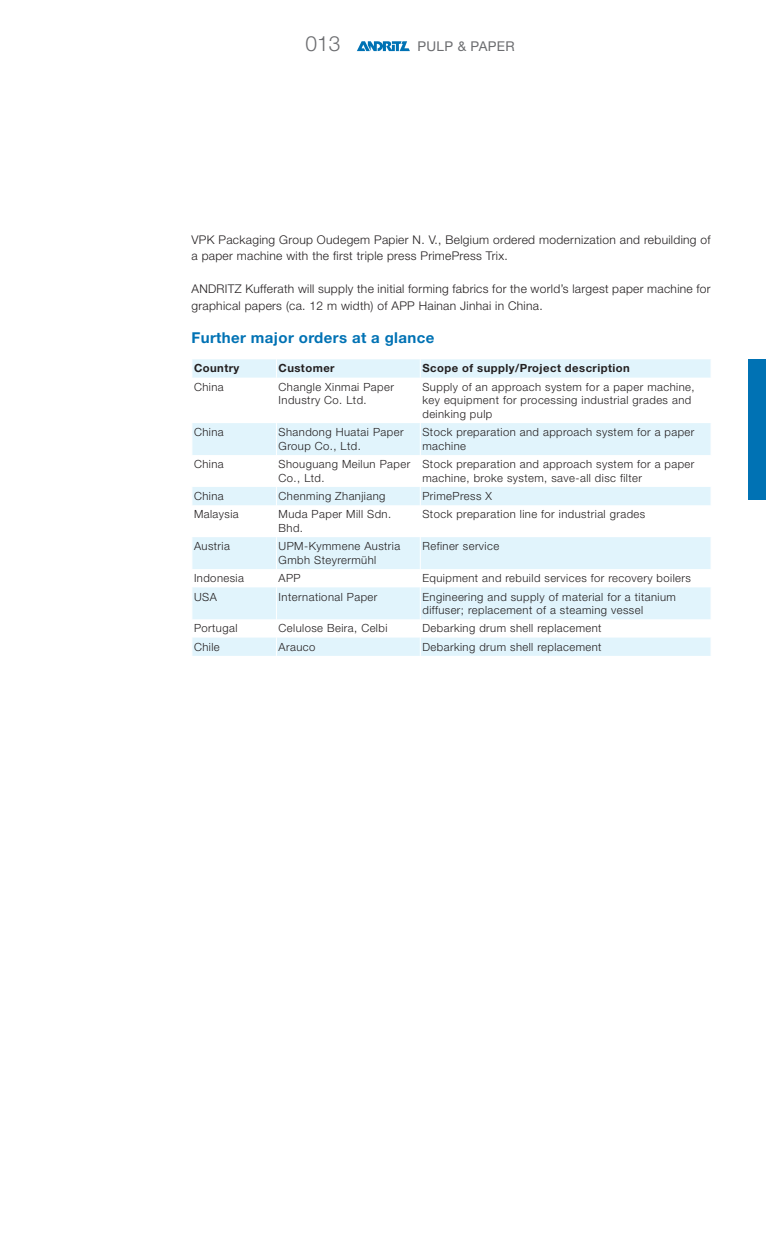
<style>
.page{position:relative;width:766px;height:1234px;background:#fff}
.page>*{position:absolute;margin:0;border:0;box-sizing:border-box;transform-origin:0 0}
.t1{font:300 21px "Helvetica Neue";color:#6c6d70}
.LAUFTEXT_GB{font:700 15px "Helvetica Neue";letter-spacing:.025em;color:#0072b4}
.t2{font:13.5px "Helvetica Neue";letter-spacing:.025em;color:#6c6d70}
.LAUFTEXT_GB-2{font:300 12px/16.5px "Helvetica Neue";letter-spacing:.025em;color:#231f20}
.andritz_COPY{font:300 11.25px/13.5px "Helvetica Neue";letter-spacing:.04em;color:#231f20}
.andritz_COPY-2{font:700 11.25px "Helvetica Neue";letter-spacing:.04em;color:#231f20}
</style>
<div class="page">
<svg style="left:357px;top:41px;width:53px;height:10px"></svg>
<div style="left:748px;top:359px;width:17px;height:140px;background:#0072b4"></div>
<svg style="left:192px;top:359px;width:518px;height:296px"></svg>
<svg style="left:276px;top:359px;width:1px;height:18px"></svg>
<svg style="left:420px;top:359px;width:1px;height:18px"></svg>
<svg style="left:710px;top:359px;width:1px;height:18px"></svg>
<hr style="left:276px;top:377px;width:1px;height:46px;background:#fff">
<hr style="left:420px;top:377px;width:1px;height:46px;background:#fff">
<hr style="left:276px;top:423px;width:1px;height:32px;background:#fff">
<hr style="left:420px;top:423px;width:1px;height:32px;background:#fff">
<hr style="left:276px;top:455px;width:1px;height:32px;background:#fff">
<hr style="left:420px;top:455px;width:1px;height:32px;background:#fff">
<svg style="left:276px;top:487px;width:1px;height:18px"></svg>
<svg style="left:420px;top:487px;width:1px;height:18px"></svg>
<svg style="left:710px;top:487px;width:1px;height:18px"></svg>
<hr style="left:276px;top:505px;width:1px;height:32px;background:#fff">
<hr style="left:420px;top:505px;width:1px;height:32px;background:#fff">
<hr style="left:276px;top:537px;width:1px;height:32px;background:#fff">
<hr style="left:420px;top:537px;width:1px;height:32px;background:#fff">
<svg style="left:276px;top:569px;width:1px;height:18px"></svg>
<svg style="left:420px;top:569px;width:1px;height:18px"></svg>
<hr style="left:276px;top:587px;width:1px;height:32px;background:#fff">
<hr style="left:420px;top:587px;width:1px;height:32px;background:#fff">
<svg style="left:276px;top:619px;width:1px;height:36px"></svg>
<svg style="left:420px;top:619px;width:1px;height:36px"></svg>
<svg style="left:710px;top:638px;width:1px;height:18px"></svg>
<h1 class="t1" style="left:305px;top:31px;width:35px">013</h1>
<p class="t2" style="left:417px;top:38px;width:99px">PULP &amp; PAPER</p>
<p class="LAUFTEXT_GB-2" style="left:191px;top:231px;width:520px">VPK Packaging Group Oudegem Papier N. V., Belgium ordered modernization and rebuilding of a paper machine with the first triple press PrimePress Trix.</p>
<p class="LAUFTEXT_GB-2" style="left:191px;top:280px;width:520px">ANDRITZ Kufferath will supply the initial forming fabrics for the world’s largest paper machine for graphical papers (ca. 12 m width) of APP Hainan Jinhai in China.</p>
<p class="LAUFTEXT_GB" style="left:191px;top:328px;width:244px">Further major orders at a glance</p>
<p class="andritz_COPY-2" style="left:194px;top:361px;width:47px">Country</p>
<p class="andritz_COPY-2" style="left:278px;top:361px;width:57px">Customer</p>
<p class="andritz_COPY-2" style="left:422px;top:361px;width:209px">Scope of supply/Project description</p>
<p class="andritz_COPY" style="left:194px;top:379px;width:31px">China</p>
<p class="andritz_COPY" style="left:278px;top:379px;width:117px">Changle Xinmai Paper<br>Industry Co. Ltd.</p>
<p class="andritz_COPY" style="left:422px;top:379px;width:273px">Supply of an approach system for a paper machine, key equipment for processing industrial grades and deinking pulp</p>
<p class="andritz_COPY" style="left:194px;top:425px;width:31px">China</p>
<p class="andritz_COPY" style="left:278px;top:425px;width:126px">Shandong Huatai Paper<br>Group Co., Ltd.</p>
<p class="andritz_COPY" style="left:422px;top:425px;width:273px">Stock preparation and approach system for a paper machine</p>
<p class="andritz_COPY" style="left:194px;top:457px;width:31px">China</p>
<p class="andritz_COPY" style="left:278px;top:457px;width:133px">Shouguang Meilun Paper<br>Co., Ltd.</p>
<p class="andritz_COPY" style="left:422px;top:457px;width:273px">Stock preparation and approach system for a paper machine, broke system, save-all disc filter</p>
<p class="andritz_COPY" style="left:194px;top:489px;width:31px">China</p>
<p class="andritz_COPY" style="left:278px;top:489px;width:108px">Chenming Zhanjiang</p>
<p class="andritz_COPY" style="left:422px;top:489px;width:71px">PrimePress X</p>
<p class="andritz_COPY" style="left:194px;top:507px;width:46px">Malaysia</p>
<p class="andritz_COPY" style="left:278px;top:507px;width:114px">Muda Paper Mill Sdn.<br>Bhd.</p>
<p class="andritz_COPY" style="left:422px;top:507px;width:224px">Stock preparation line for industrial grades</p>
<p class="andritz_COPY" style="left:194px;top:539px;width:37px">Austria</p>
<p class="andritz_COPY" style="left:278px;top:539px;width:123px">UPM-Kymmene Austria<br>Gmbh Steyrermühl</p>
<p class="andritz_COPY" style="left:422px;top:539px;width:78px">Refiner service</p>
<p class="andritz_COPY" style="left:194px;top:571px;width:51px">Indonesia</p>
<p class="andritz_COPY" style="left:278px;top:571px;width:24px">APP</p>
<p class="andritz_COPY" style="left:422px;top:571px;width:270px">Equipment and rebuild services for recovery boilers</p>
<p class="andritz_COPY" style="left:194px;top:589px;width:24px">USA</p>
<p class="andritz_COPY" style="left:278px;top:589px;width:100px">International Paper</p>
<p class="andritz_COPY" style="left:422px;top:589px;width:255px">Engineering and supply of material for a titanium diffuser; replacement of a steaming vessel</p>
<p class="andritz_COPY" style="left:194px;top:621px;width:45px">Portugal</p>
<p class="andritz_COPY" style="left:278px;top:621px;width:110px">Celulose Beira, Celbi</p>
<p class="andritz_COPY" style="left:422px;top:621px;width:181px">Debarking drum shell replacement</p>
<p class="andritz_COPY" style="left:194px;top:639px;width:27px">Chile</p>
<p class="andritz_COPY" style="left:278px;top:639px;width:38px">Arauco</p>
<p class="andritz_COPY" style="left:422px;top:639px;width:181px">Debarking drum shell replacement</p>
</div>
